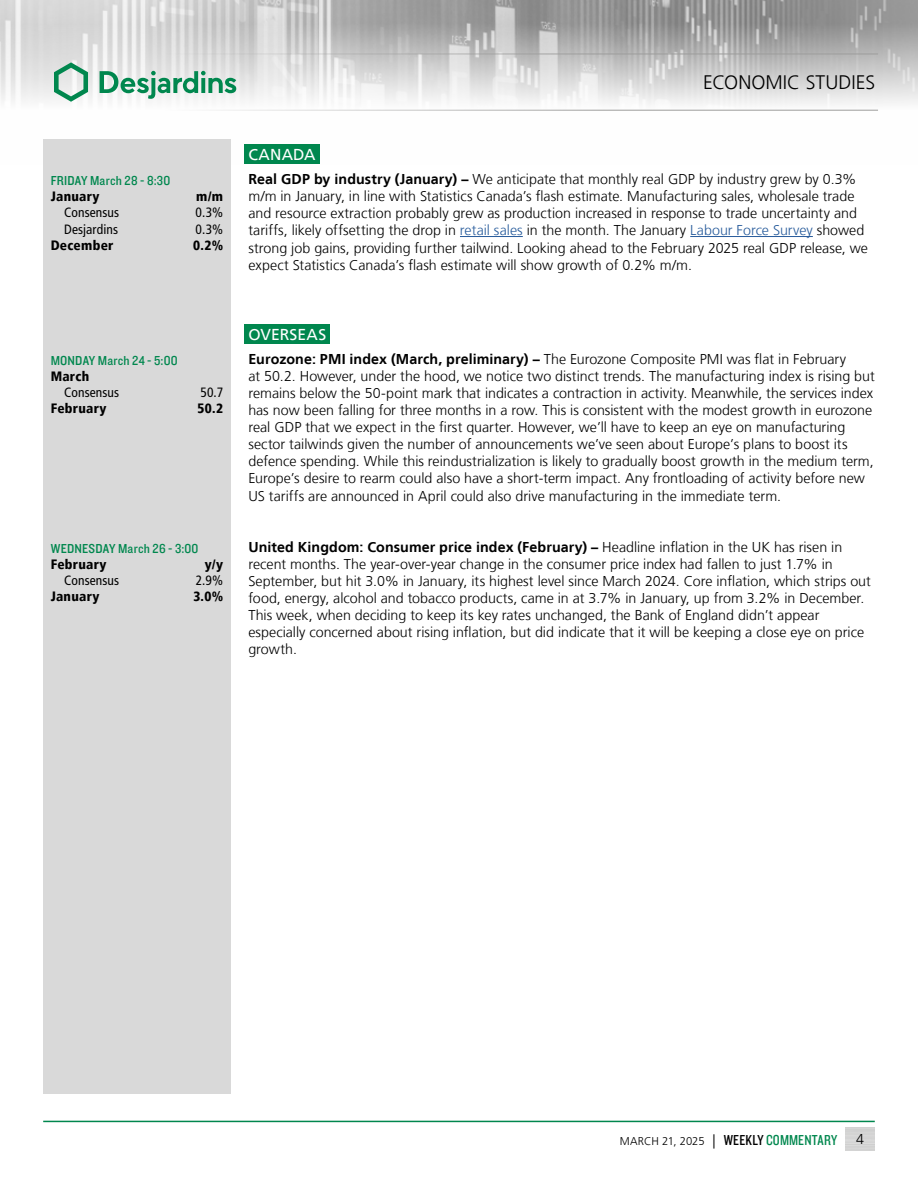
<style>
.page{position:relative;width:918px;height:1188px;background:#fff}
.page>*{position:absolute;margin:0;border:0;box-sizing:border-box;transform-origin:0 0}
.t1{font:300 19.5px "Frutiger LT";letter-spacing:.005em;color:#000}
.t2{font:15.75px "Frutiger LT";letter-spacing:.01em;color:#fff}
.t3{font:300 14.25px/17.1px "Frutiger LT";color:#000}
.t4{font:900 condensed 13.5px "Frutiger LT";letter-spacing:.02em;color:#000}
.t5{font:13.5px "Knockout 30 Junior Welterwt";letter-spacing:.015em;color:#00874e}
.t6{font:condensed 13.5px "Frutiger LT";letter-spacing:.01em;color:#000}
.t7{font:300 11.25px "Frutiger LT";letter-spacing:-.005em;color:#000}
.s1{font-weight:700}
.s2{color:#275b9b}
.s3{font-size:14.25px}
.s4{font-family:"Knockout 29 Junior Ltweight";font-weight:400;font-size:15px}
.s5{font-family:"Knockout 29 Junior Ltweight";font-weight:400;font-size:15px;color:#00874e}
</style>
<div class="page">
<img style="left:0;top:0;width:918px;height:110px">
<hr style="left:0;top:54px;width:878px;height:1px;background:#9d9d9c">
<hr style="left:0;top:110px;width:878px;height:1px;background:#9d9d9c">
<svg style="left:54px;top:62px;width:34px;height:40px"></svg>
<svg style="left:100px;top:71px;width:136px;height:28px"></svg>
<hr style="left:43px;top:1121px;width:832px;height:1px;background:#00874e">
<div style="left:244px;top:144px;width:76px;height:20px;background:#00874e"></div>
<hr style="left:460px;top:236px;width:63px;height:1px;background:#275b9b">
<hr style="left:690px;top:236px;width:123px;height:1px;background:#275b9b">
<div style="left:244px;top:324px;width:86px;height:20px;background:#00874e"></div>
<div style="left:43px;top:139px;width:188px;height:955px;background:#d9d9d9"></div>
<p class="t5" style="left:51px;top:171px;width:121px">FRIDAY March 28 - 8:30</p>
<p class="t4" style="left:51px;top:188px;width:50px">January</p>
<p class="t4" style="left:196px;top:188px;width:28px">m/m</p>
<p class="t6" style="left:64px;top:205px;width:57px">Consensus</p>
<p class="t6" style="left:196px;top:205px;width:29px">0.3%</p>
<p class="t6" style="left:64px;top:221px;width:55px">Desjardins</p>
<p class="t6" style="left:196px;top:221px;width:29px">0.3%</p>
<p class="t4" style="left:51px;top:237px;width:64px">December</p>
<p class="t4" style="left:193px;top:237px;width:31px">0.2%</p>
<p class="t5" style="left:51px;top:351px;width:129px">MONDAY March 24 - 5:00</p>
<p class="t4" style="left:51px;top:368px;width:40px">March</p>
<p class="t6" style="left:64px;top:384px;width:57px">Consensus</p>
<p class="t6" style="left:200px;top:384px;width:24px">50.7</p>
<p class="t4" style="left:51px;top:400px;width:57px">February</p>
<p class="t4" style="left:198px;top:400px;width:27px">50.2</p>
<p class="t5" style="left:51px;top:539px;width:149px">WEDNESDAY March 26 - 3:00</p>
<p class="t4" style="left:51px;top:556px;width:57px">February</p>
<p class="t4" style="left:205px;top:556px;width:20px">y/y</p>
<p class="t6" style="left:64px;top:572px;width:57px">Consensus</p>
<p class="t6" style="left:196px;top:572px;width:29px">2.9%</p>
<p class="t4" style="left:51px;top:588px;width:50px">January</p>
<p class="t4" style="left:193px;top:588px;width:31px">3.0%</p>
<h1 class="t1" style="left:703px;top:72px;width:174px">ECONOMIC STUDIES</h1>
<p class="t2" style="left:248px;top:146px;width:69px">CANADA</p>
<p class="t3" style="left:248px;top:171px;width:621px"><span class="s1">Real GDP by industry (January) –</span> We anticipate that monthly real GDP by industry grew by 0.3% m/m in January, in line with Statistics Canada’s flash estimate. Manufacturing sales, wholesale trade and resource extraction probably grew as production increased in response to trade uncertainty and tariffs, likely offsetting the drop in <span class="s2">retail sales</span> in the month. The January <span class="s2">Labour Force Survey</span> showed strong job gains, providing further tailwind. Looking ahead to the February 2025 real GDP release, we expect Statistics Canada’s flash estimate will show growth of 0.2% m/m.</p>
<p class="t2" style="left:248px;top:325px;width:79px">OVERSEAS</p>
<p class="t3" style="left:248px;top:350px;width:628px"><span class="s1">Eurozone: PMI index (March, preliminary) –</span> The Eurozone Composite PMI was flat in February<br>at 50.2. However, under the hood, we notice two distinct trends. The manufacturing index is rising but remains below the 50‑point mark that indicates a contraction in activity. Meanwhile, the services index has now been falling for three months in a row. This is consistent with the modest growth in eurozone real GDP that we expect in the first quarter. However, we’ll have to keep an eye on manufacturing sector tailwinds given the number of announcements we’ve seen about Europe’s plans to boost its defence spending. While this reindustrialization is likely to gradually boost growth in the medium term, Europe’s desire to rearm could also have a short-term impact. Any frontloading of activity before new US tariffs are announced in April could also drive manufacturing in the immediate term.</p>
<p class="t3" style="left:248px;top:539px;width:624px"><span class="s1">United Kingdom: Consumer price index (February) –</span> Headline inflation in the UK has risen in recent months. The year-over-year change in the consumer price index had fallen to just 1.7% in September, but hit 3.0% in January, its highest level since March 2024. Core inflation, which strips out food, energy, alcohol and tobacco products, came in at 3.7% in January, up from 3.2% in December.<br>This week, when deciding to keep its key rates unchanged, the Bank of England didn’t appear especially concerned about rising inflation, but did indicate that it will be keeping a close eye on price growth.</p>
<p class="t7" style="left:620px;top:1135px;width:219px">MARCH 21, 2025 <span class="s3">|</span> <span class="s4">WEEKLY</span> <span class="s5">COMMENTARY</span></p>
<p class="t3" style="left:856px;top:1131px;width:9px">4</p>
</div>
